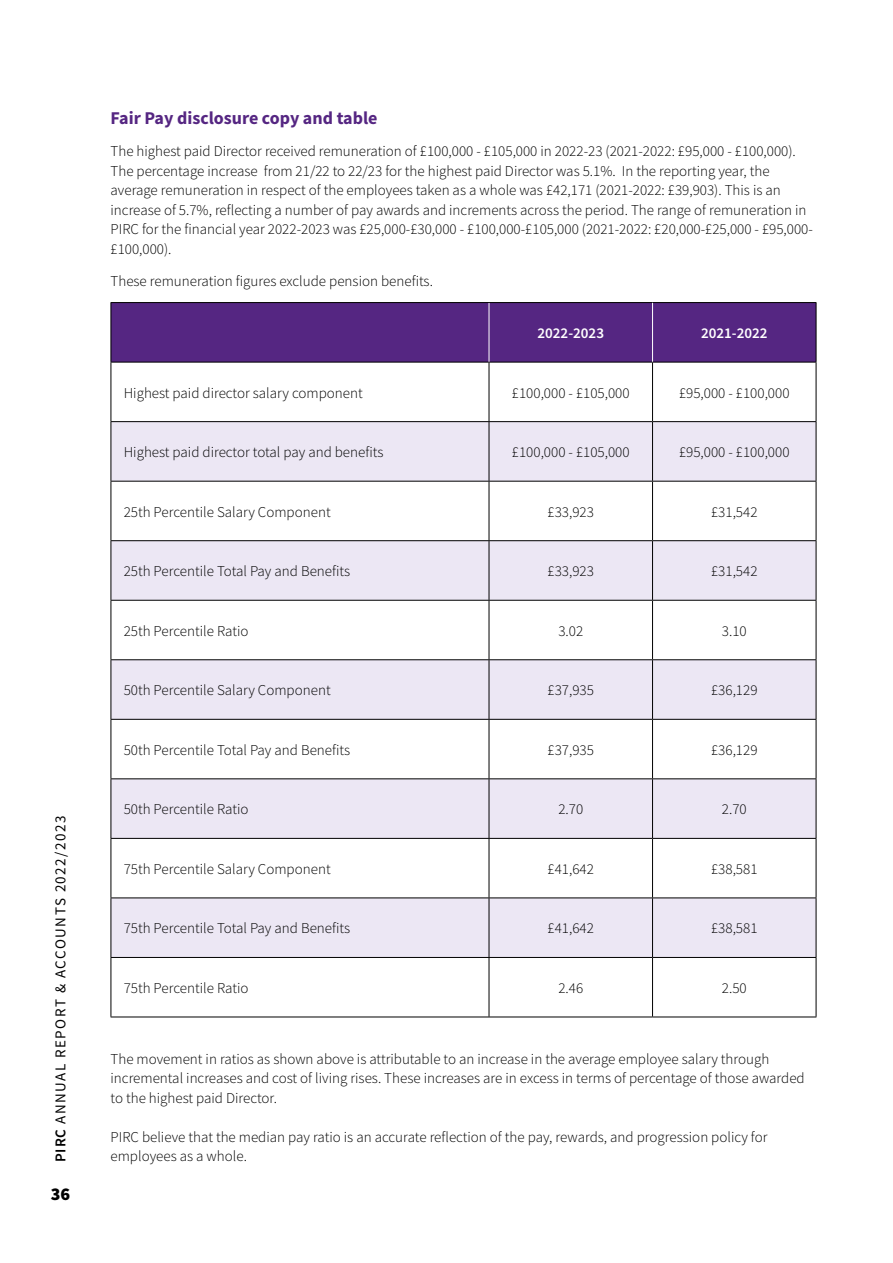
<style>
.page{position:relative;width:893px;height:1263px;background:#fff}
.page>*{position:absolute;margin:0;border:0;box-sizing:border-box;transform-origin:0 0}
.t1{font:700 18px "Source Sans Pro";color:#552682}
.t2{font:900 18px "Source Sans Pro";color:#000}
.t3{font:300 15px/19.5px "Source Sans Pro";color:#000}
.t4{font:15px "Source Sans Pro";letter-spacing:.1em;color:#000}
.t5{font:600 15px "Source Sans Pro";color:#fff}
.s1{font-weight:600}
</style>
<div class="page">
<div style="left:112px;top:303px;width:704px;height:59px;background:#552682"></div>
<svg style="left:112px;top:422px;width:704px;height:535px;fill:#ece7f4"></svg>
<hr style="left:111px;top:302px;width:378px;height:1px;background:#000">
<hr style="left:111px;top:303px;width:1px;height:59px;background:#000">
<hr style="left:489px;top:302px;width:163px;height:1px;background:#000">
<hr style="left:652px;top:302px;width:164px;height:1px;background:#000">
<hr style="left:816px;top:303px;width:1px;height:59px;background:#000">
<hr style="left:111px;top:362px;width:378px;height:1px;background:#000">
<hr style="left:111px;top:362px;width:1px;height:59px;background:#000">
<hr style="left:489px;top:362px;width:163px;height:1px;background:#000">
<hr style="left:489px;top:362px;width:1px;height:59px;background:#000">
<hr style="left:652px;top:362px;width:164px;height:1px;background:#000">
<hr style="left:652px;top:362px;width:1px;height:59px;background:#000">
<hr style="left:816px;top:362px;width:1px;height:59px;background:#000">
<hr style="left:111px;top:421px;width:378px;height:1px;background:#000">
<hr style="left:111px;top:422px;width:1px;height:59px;background:#000">
<hr style="left:489px;top:421px;width:163px;height:1px;background:#000">
<hr style="left:489px;top:422px;width:1px;height:59px;background:#000">
<hr style="left:652px;top:421px;width:164px;height:1px;background:#000">
<hr style="left:652px;top:422px;width:1px;height:59px;background:#000">
<hr style="left:816px;top:422px;width:1px;height:59px;background:#000">
<hr style="left:111px;top:481px;width:378px;height:1px;background:#000">
<hr style="left:111px;top:481px;width:1px;height:59px;background:#000">
<hr style="left:489px;top:481px;width:163px;height:1px;background:#000">
<hr style="left:489px;top:481px;width:1px;height:59px;background:#000">
<hr style="left:652px;top:481px;width:164px;height:1px;background:#000">
<hr style="left:652px;top:481px;width:1px;height:59px;background:#000">
<hr style="left:816px;top:481px;width:1px;height:59px;background:#000">
<hr style="left:111px;top:540px;width:378px;height:1px;background:#000">
<hr style="left:111px;top:541px;width:1px;height:59px;background:#000">
<hr style="left:489px;top:540px;width:163px;height:1px;background:#000">
<hr style="left:489px;top:541px;width:1px;height:59px;background:#000">
<hr style="left:652px;top:540px;width:164px;height:1px;background:#000">
<hr style="left:652px;top:541px;width:1px;height:59px;background:#000">
<hr style="left:816px;top:541px;width:1px;height:59px;background:#000">
<hr style="left:111px;top:600px;width:378px;height:1px;background:#000">
<hr style="left:111px;top:601px;width:1px;height:58px;background:#000">
<hr style="left:489px;top:600px;width:163px;height:1px;background:#000">
<hr style="left:489px;top:601px;width:1px;height:58px;background:#000">
<hr style="left:652px;top:600px;width:164px;height:1px;background:#000">
<hr style="left:652px;top:601px;width:1px;height:58px;background:#000">
<hr style="left:816px;top:601px;width:1px;height:58px;background:#000">
<hr style="left:111px;top:659px;width:378px;height:1px;background:#000">
<hr style="left:111px;top:660px;width:1px;height:59px;background:#000">
<hr style="left:489px;top:659px;width:163px;height:1px;background:#000">
<hr style="left:489px;top:660px;width:1px;height:59px;background:#000">
<hr style="left:652px;top:659px;width:164px;height:1px;background:#000">
<hr style="left:652px;top:660px;width:1px;height:59px;background:#000">
<hr style="left:816px;top:660px;width:1px;height:59px;background:#000">
<hr style="left:111px;top:719px;width:378px;height:1px;background:#000">
<hr style="left:111px;top:720px;width:1px;height:58px;background:#000">
<hr style="left:489px;top:719px;width:163px;height:1px;background:#000">
<hr style="left:489px;top:720px;width:1px;height:58px;background:#000">
<hr style="left:652px;top:719px;width:164px;height:1px;background:#000">
<hr style="left:652px;top:720px;width:1px;height:58px;background:#000">
<hr style="left:816px;top:720px;width:1px;height:58px;background:#000">
<hr style="left:111px;top:778px;width:378px;height:1px;background:#000">
<hr style="left:111px;top:779px;width:1px;height:59px;background:#000">
<hr style="left:489px;top:778px;width:163px;height:1px;background:#000">
<hr style="left:489px;top:779px;width:1px;height:59px;background:#000">
<hr style="left:652px;top:778px;width:164px;height:1px;background:#000">
<hr style="left:652px;top:779px;width:1px;height:59px;background:#000">
<hr style="left:816px;top:779px;width:1px;height:59px;background:#000">
<hr style="left:111px;top:838px;width:378px;height:1px;background:#000">
<hr style="left:111px;top:839px;width:1px;height:58px;background:#000">
<hr style="left:489px;top:838px;width:163px;height:1px;background:#000">
<hr style="left:489px;top:839px;width:1px;height:58px;background:#000">
<hr style="left:652px;top:838px;width:164px;height:1px;background:#000">
<hr style="left:652px;top:839px;width:1px;height:58px;background:#000">
<hr style="left:816px;top:839px;width:1px;height:58px;background:#000">
<hr style="left:111px;top:897px;width:378px;height:1px;background:#000">
<hr style="left:111px;top:898px;width:1px;height:59px;background:#000">
<hr style="left:489px;top:897px;width:163px;height:1px;background:#000">
<hr style="left:489px;top:898px;width:1px;height:59px;background:#000">
<hr style="left:652px;top:897px;width:164px;height:1px;background:#000">
<hr style="left:652px;top:898px;width:1px;height:59px;background:#000">
<hr style="left:816px;top:898px;width:1px;height:59px;background:#000">
<hr style="left:111px;top:957px;width:378px;height:1px;background:#000">
<hr style="left:111px;top:958px;width:1px;height:58px;background:#000">
<hr style="left:489px;top:957px;width:163px;height:1px;background:#000">
<hr style="left:489px;top:958px;width:1px;height:58px;background:#000">
<hr style="left:652px;top:957px;width:164px;height:1px;background:#000">
<hr style="left:652px;top:958px;width:1px;height:58px;background:#000">
<hr style="left:816px;top:958px;width:1px;height:58px;background:#000">
<hr style="left:111px;top:1016px;width:378px;height:1px;background:#000">
<hr style="left:489px;top:1016px;width:163px;height:1px;background:#000">
<hr style="left:652px;top:1016px;width:164px;height:1px;background:#000">
<hr style="left:489px;top:303px;width:1px;height:59px;background:#fff">
<hr style="left:652px;top:303px;width:1px;height:59px;background:#fff">
<p class="t4" style="left:51px;top:1162px;width:348px;rotate:-90deg"><span class="s1">PIRC</span> ANNUAL REPORT &amp; ACCOUNTS 2022/2023</p>
<p class="t2" style="left:51px;top:1181px;width:21px">36</p>
<p class="t1" style="left:111px;top:106px;width:268px">Fair Pay disclosure copy and table</p>
<p class="t3" style="left:111px;top:142px;width:704px">The highest paid Director received remuneration of £100,000 - £105,000 in 2022-23 (2021-2022: £95,000 - £100,000).<br>The percentage increase from 21/22 to 22/23 for the highest paid Director was 5.1%. In the reporting year, the average remuneration in respect of the employees taken as a whole was £42,171 (2021-2022: £39,903). This is an increase of 5.7%, reflecting a number of pay awards and increments across the period. The range of remuneration in PIRC for the financial year 2022-2023 was £25,000-£30,000 - £100,000-£105,000 (2021-2022: £20,000-£25,000 - £95,000- £100,000).</p>
<p class="t3" style="left:111px;top:271px;width:324px">These remuneration figures exclude pension benefits.</p>
<p class="t5" style="left:537px;top:323px;width:68px">2022-2023</p>
<p class="t5" style="left:701px;top:323px;width:68px">2021-2022</p>
<p class="t3" style="left:124px;top:383px;width:241px">Highest paid director salary component</p>
<p class="t3" style="left:512px;top:383px;width:119px">£100,000 - £105,000</p>
<p class="t3" style="left:679px;top:383px;width:112px">£95,000 - £100,000</p>
<p class="t3" style="left:124px;top:442px;width:261px">Highest paid director total pay and benefits</p>
<p class="t3" style="left:512px;top:442px;width:119px">£100,000 - £105,000</p>
<p class="t3" style="left:679px;top:442px;width:112px">£95,000 - £100,000</p>
<p class="t3" style="left:124px;top:502px;width:208px">25th Percentile Salary Component</p>
<p class="t3" style="left:548px;top:502px;width:48px">£33,923</p>
<p class="t3" style="left:711px;top:502px;width:48px">£31,542</p>
<p class="t3" style="left:124px;top:561px;width:228px">25th Percentile Total Pay and Benefits</p>
<p class="t3" style="left:548px;top:561px;width:48px">£33,923</p>
<p class="t3" style="left:711px;top:561px;width:48px">£31,542</p>
<p class="t3" style="left:124px;top:621px;width:126px">25th Percentile Ratio</p>
<p class="t3" style="left:558px;top:621px;width:26px">3.02</p>
<p class="t3" style="left:722px;top:621px;width:26px">3.10</p>
<p class="t3" style="left:124px;top:680px;width:208px">50th Percentile Salary Component</p>
<p class="t3" style="left:548px;top:680px;width:48px">£37,935</p>
<p class="t3" style="left:711px;top:680px;width:48px">£36,129</p>
<p class="t3" style="left:124px;top:740px;width:228px">50th Percentile Total Pay and Benefits</p>
<p class="t3" style="left:548px;top:740px;width:48px">£37,935</p>
<p class="t3" style="left:711px;top:740px;width:48px">£36,129</p>
<p class="t3" style="left:124px;top:799px;width:126px">50th Percentile Ratio</p>
<p class="t3" style="left:558px;top:799px;width:26px">2.70</p>
<p class="t3" style="left:722px;top:799px;width:26px">2.70</p>
<p class="t3" style="left:124px;top:859px;width:208px">75th Percentile Salary Component</p>
<p class="t3" style="left:548px;top:859px;width:48px">£41,642</p>
<p class="t3" style="left:711px;top:859px;width:48px">£38,581</p>
<p class="t3" style="left:124px;top:919px;width:228px">75th Percentile Total Pay and Benefits</p>
<p class="t3" style="left:548px;top:919px;width:48px">£41,642</p>
<p class="t3" style="left:711px;top:919px;width:48px">£38,581</p>
<p class="t3" style="left:124px;top:978px;width:126px">75th Percentile Ratio</p>
<p class="t3" style="left:558px;top:978px;width:26px">2.46</p>
<p class="t3" style="left:722px;top:978px;width:26px">2.50</p>
<p class="t3" style="left:111px;top:1049px;width:696px">The movement in ratios as shown above is attributable to an increase in the average employee salary through incremental increases and cost of living rises. These increases are in excess in terms of percentage of those awarded to the highest paid Director.</p>
<p class="t3" style="left:111px;top:1127px;width:658px">PIRC believe that the median pay ratio is an accurate reflection of the pay, rewards, and progression policy for employees as a whole.</p>
</div>
